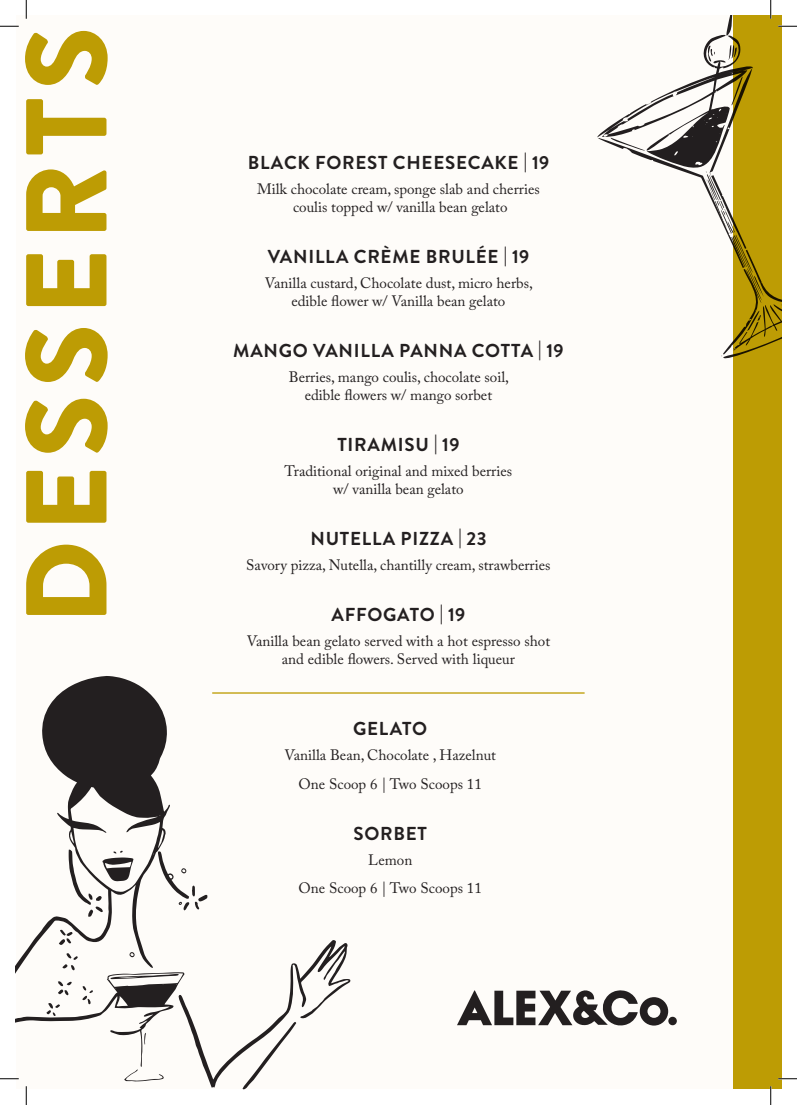
<style>
.page{position:relative;width:797px;height:1105px;background:#fff}
.page>*{position:absolute;margin:0;border:0;box-sizing:border-box;transform-origin:0 0}
.t1{font:900 114.62px "Brandon Grotesque";letter-spacing:.07em;color:#bd9c04}
.t2{font:700 18.75px "Brandon Grotesque";letter-spacing:.04em;color:#231f20}
.t3{font:15px/18px "Adobe Caslon Pro";color:#231f20;text-align:center}
</style>
<div class="page">
<div style="left:16px;top:16px;width:765px;height:1073px;background:#fefcf9"></div>
<div style="left:733px;top:16px;width:48px;height:1073px;background:#bd9c04"></div>
<svg style="left:42px;top:676px;width:128px;height:253px;fill:#292526"></svg>
<svg style="left:69px;top:849px;width:64px;height:68px"></svg>
<svg style="left:158px;top:851px;width:49px;height:59px"></svg>
<svg style="left:457px;top:990px;width:211px;height:36px"></svg>
<div style="left:668px;top:1017px;width:9px;height:8px;background:#231f20;border-radius:50%"></div>
<hr style="left:212px;top:692px;width:372px;height:2px;background:#bd9c04">
<svg style="left:0;top:25px;width:19px;height:2px"></svg>
<svg style="left:778px;top:1078px;width:19px;height:1px"></svg>
<svg style="left:25px;top:0;width:2px;height:19px"></svg>
<svg style="left:0;top:929px;width:350px;height:176px"></svg>
<svg style="left:597px;top:0;width:200px;height:363px"></svg>
<svg style="left:770px;top:1086px;width:1px;height:19px"></svg>
<h1 class="t1" style="left:-14px;top:625px;width:599px;rotate:-90deg">DESSERTS</h1>
<p class="t2" style="left:248px;top:150px;width:303px">BLACK FOREST CHEESECAKE | 19</p>
<p class="t3" style="left:257px;top:180px;width:284px">Milk chocolate cream, sponge slab and cherries coulis topped w/ vanilla bean gelato</p>
<p class="t2" style="left:268px;top:244px;width:263px">VANILLA CRÈME BRULÉE | 19</p>
<p class="t3" style="left:265px;top:274px;width:269px">Vanilla custard, Chocolate dust, micro herbs, edible flower w/ Vanilla bean gelato</p>
<p class="t2" style="left:233px;top:337px;width:332px">MANGO VANILLA PANNA COTTA | 19</p>
<p class="t3" style="left:289px;top:368px;width:222px">Berries, mango coulis, chocolate soil, edible flowers w/ mango sorbet</p>
<p class="t2" style="left:337px;top:431px;width:123px">TIRAMISU | 19</p>
<p class="t3" style="left:284px;top:462px;width:229px">Traditional original and mixed berries w/ vanilla bean gelato</p>
<p class="t2" style="left:310px;top:525px;width:177px">NUTELLA PIZZA | 23</p>
<p class="t3" style="left:246px;top:556px;width:306px">Savory pizza, Nutella, chantilly cream, strawberries</p>
<p class="t2" style="left:331px;top:601px;width:135px">AFFOGATO | 19</p>
<p class="t3" style="left:247px;top:632px;width:305px">Vanilla bean gelato served with a hot espresso shot and edible flowers. Served with liqueur</p>
<p class="t2" style="left:353px;top:716px;width:76px">GELATO</p>
<p class="t3" style="left:284px;top:741px;width:213px;line-height:28.6px">Vanilla Bean, Chocolate , Hazelnut<br>One Scoop 6 | Two Scoops 11</p>
<p class="t2" style="left:353px;top:820px;width:75px">SORBET</p>
<p class="t3" style="left:298px;top:845px;width:185px;line-height:28.6px">Lemon<br>One Scoop 6 | Two Scoops 11</p>
</div>
